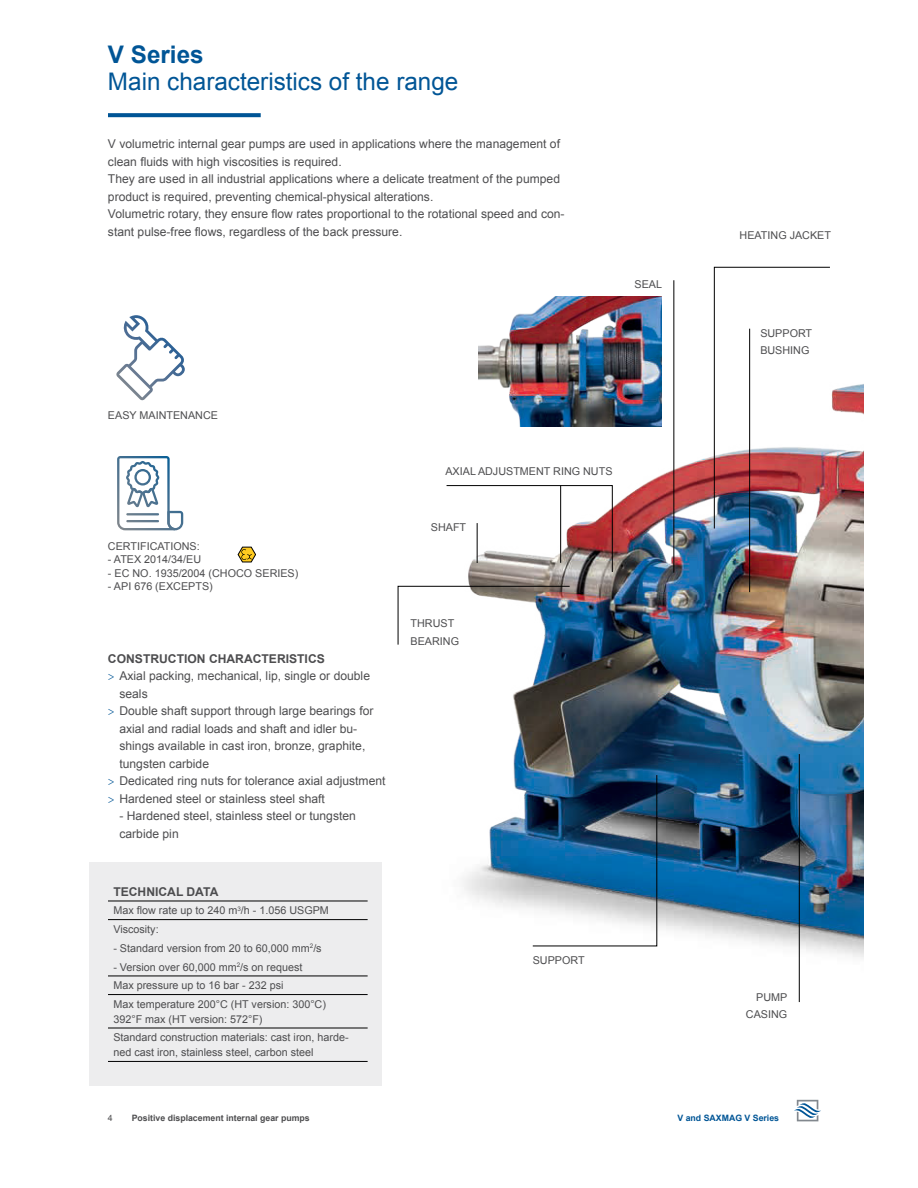
<style>
.page{position:relative;width:918px;height:1188px;background:#fff}
.page>*{position:absolute;margin:0;border:0;box-sizing:border-box;transform-origin:0 0}
.t1{font:24.3px "Arial";color:#005596}
.t2{font:700 24.3px "Arial";color:#005596}
.t3{font:12.15px/17.5px "Arial";color:#4d4d4f}
.t4{font:700 12.15px "Arial";color:#4d4d4f}
.t5{font:10.8px/18.6px "Arial";color:#4d4d4f}
.t6{font:700 8.7px "Arial";color:#4d4d4f}
.t7{font:700 8.7px "Arial";color:#005596}
.t8{font:8.7px "Arial";color:#4d4d4f}
.s1{font-family:"Minion Pro";color:#005596}
</style>
<div class="page">
<img style="left:397px;top:329px;width:467px;height:674px">
<hr style="left:749px;top:329px;width:1px;height:263px;background:#000">
<svg style="left:714px;top:267px;width:116px;height:262px"></svg>
<svg style="left:398px;top:586px;width:172px;height:59px"></svg>
<hr style="left:799px;top:754px;width:1px;height:248px;background:#000">
<svg style="left:532px;top:775px;width:125px;height:171px"></svg>
<hr style="left:674px;top:280px;width:1px;height:293px;background:#000">
<svg style="left:108px;top:113px;width:153px;height:4px"></svg>
<div style="left:89px;top:862px;width:293px;height:224px;background:#ededee"></div>
<hr style="left:108px;top:901px;width:260px;height:1px;background:#000">
<hr style="left:108px;top:919px;width:260px;height:1px;background:#000">
<hr style="left:108px;top:976px;width:260px;height:1px;background:#000">
<hr style="left:108px;top:994px;width:260px;height:1px;background:#000">
<hr style="left:108px;top:1028px;width:260px;height:1px;background:#000">
<hr style="left:108px;top:1061px;width:260px;height:1px;background:#000">
<svg style="left:238px;top:547px;width:18px;height:15px"></svg>
<img style="left:478px;top:296px;width:184px;height:130px">
<svg style="left:117px;top:456px;width:66px;height:74px"></svg>
<svg style="left:116px;top:315px;width:69px;height:85px"></svg>
<svg style="left:446px;top:485px;width:167px;height:87px"></svg>
<hr style="left:560px;top:485px;width:1px;height:78px;background:#000">
<svg style="left:794px;top:1100px;width:27px;height:21px"></svg>
<h1 class="t2" style="left:108px;top:39px;width:97px">V Series</h1>
<h1 class="t1" style="left:108px;top:66px;width:352px">Main characteristics of the range</h1>
<p class="t3" style="left:108px;top:135px;width:458px">V volumetric internal gear pumps are used in applications where the management of clean fluids with high viscosities is required.<br>They are used in all industrial applications where a delicate treatment of the pumped product is required, preventing chemical-physical alterations.<br>Volumetric rotary, they ensure flow rates proportional to the rotational speed and con&shy;stant pulse-free flows, regardless of the back pressure.</p>
<p class="t5" style="left:635px;top:275px;width:29px">SEAL</p>
<p class="t5" style="left:108px;top:406px;width:111px">EASY MAINTENANCE</p>
<p class="t5" style="left:108px;top:537px;width:93px">CERTIFICATIONS:</p>
<p class="t5" style="left:108px;top:550px;width:95px">- ATEX 2014/34/EU</p>
<p class="t5" style="left:108px;top:564px;width:192px">- EC NO. 1935/2004 (CHOCO SERIES)</p>
<p class="t5" style="left:108px;top:577px;width:106px">- API 676 (EXCEPTS)</p>
<p class="t4" style="left:108px;top:650px;width:218px">CONSTRUCTION CHARACTERISTICS</p>
<p class="t3" style="left:108px;top:667px;width:264px"><span class="s1">&gt;</span> Axial packing, mechanical, lip, single or double</p>
<p class="t3" style="left:119px;top:685px;width:30px">seals</p>
<p class="t3" style="left:108px;top:702px;width:267px"><span class="s1">&gt;</span> Double shaft support through large bearings for</p>
<p class="t3" style="left:119px;top:720px;width:239px">axial and radial loads and shaft and idler bu-</p>
<p class="t3" style="left:119px;top:737px;width:247px">shings available in cast iron, bronze, graphite,</p>
<p class="t3" style="left:119px;top:755px;width:91px">tungsten carbide</p>
<p class="t3" style="left:108px;top:772px;width:279px"><span class="s1">&gt;</span> Dedicated ring nuts for tolerance axial adjustment</p>
<p class="t3" style="left:108px;top:790px;width:218px"><span class="s1">&gt;</span> Hardened steel or stainless steel shaft</p>
<p class="t3" style="left:119px;top:807px;width:238px">- Hardened steel, stainless steel or tungsten carbide pin</p>
<p class="t4" style="left:113px;top:883px;width:107px">TECHNICAL DATA</p>
<p class="t5" style="left:113px;top:901px;width:217px">Max flow rate up to 240 m<sup>3</sup>/h - 1.056 USGPM<br>Viscosity:</p>
<p class="t5" style="left:113px;top:939px;width:210px">- Standard version from 20 to 60,000 mm<sup>2</sup>/s</p>
<p class="t5" style="left:113px;top:958px;width:214px">- Version over 60,000 mm<sup>2</sup>/s on request<br>Max pressure up to 16 bar - 232 psi<br>Max temperature 200°C (HT version: 300°C)</p>
<p class="t5" style="left:113px;top:1010px;width:237px">392°F max (HT version: 572°F)<br>Standard construction materials: cast iron, harde-</p>
<p class="t5" style="left:113px;top:1043px;width:202px">ned cast iron, stainless steel, carbon steel</p>
<p class="t5" style="left:445px;top:462px;width:169px">AXIAL ADJUSTMENT RING NUTS</p>
<p class="t5" style="left:431px;top:518px;width:37px">SHAFT</p>
<p class="t5" style="left:411px;top:615px;width:50px;line-height:17.5px">THRUST<br>BEARING</p>
<p class="t5" style="left:533px;top:951px;width:53px">SUPPORT</p>
<p class="t5" style="left:740px;top:226px;width:93px">HEATING JACKET</p>
<p class="t5" style="left:760px;top:324px;width:53px;line-height:17.5px">SUPPORT<br>BUSHING</p>
<p class="t5" style="left:746px;top:988px;width:43px;line-height:17.5px;text-align:right">PUMP<br>CASING</p>
<p class="t8" style="left:108px;top:1113px;width:6px">4</p>
<p class="t6" style="left:132px;top:1112px;width:180px">Positive displacement internal gear pumps</p>
<p class="t7" style="left:677px;top:1112px;width:103px">V and SAXMAG V Series</p>
</div>
